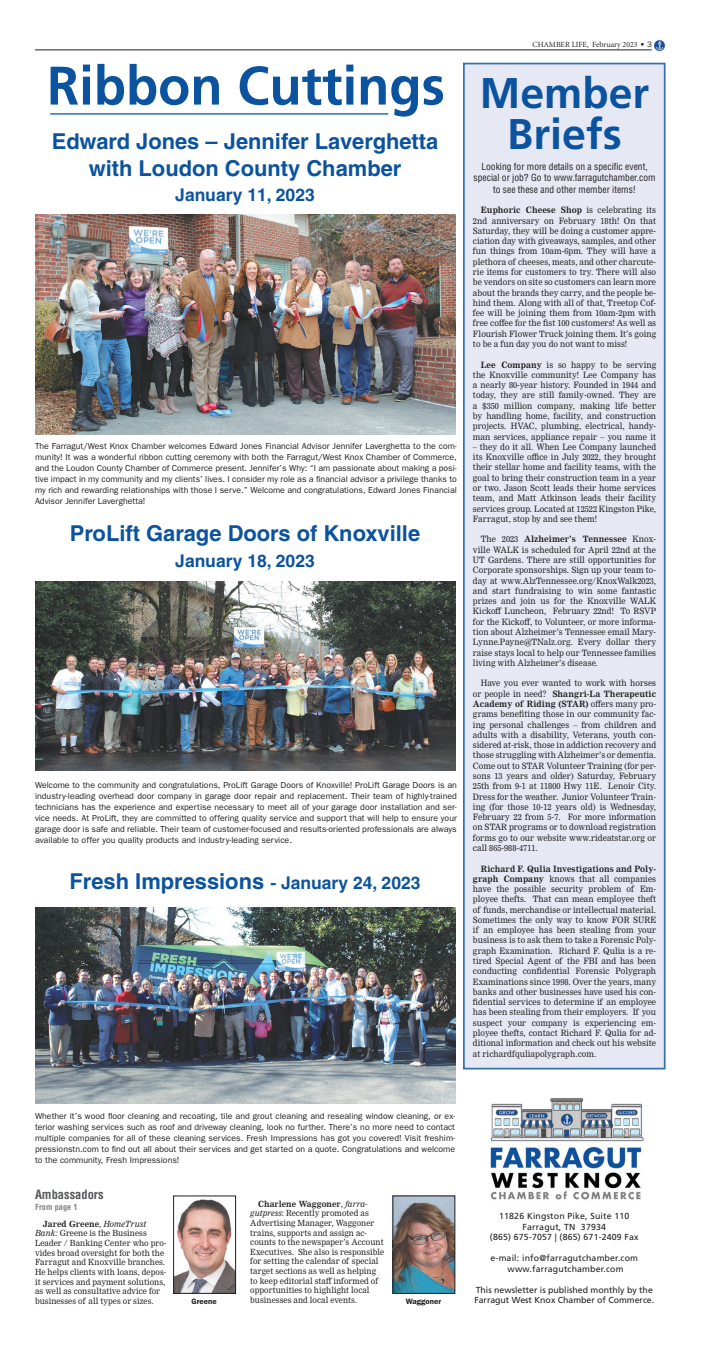
<style>
.page{position:relative;width:702px;height:1355px;background:#fff}
.page>*{position:absolute;margin:0;border:0;box-sizing:border-box;transform-origin:0 0}
.Body_Text{font:700 54.25px "Frutiger";color:#0c539f}
.Body_Text-2{font:700 42.88px/41.1px "Frutiger";color:#0c539f;text-align:center}
.Subhead_1{font:700 21.88px/26.2px "Helvetica";color:#0c539f;text-align:center}
.Subhead_1-2{font:700 17.5px "Helvetica";color:#0c539f}
.t1{font:700 condensed 12.42px "Helvetica";color:#57585a}
.Subhead{font:condensed 9.62px/11.4px "Helvetica";color:#231f20;text-align:center}
.Cutline{font:8.75px/10.9px "Franklin Gothic";color:#231f20;text-align:justify}
.Body_Text-3{font:8.75px "Frutiger";letter-spacing:.02em;color:#231f20}
.Body_Text-4{font:8.75px "Frutiger";color:#231f20}
.Body_Text-5{font:8.58px/10.3px "Nimrod MT Std";letter-spacing:.005em;color:#231f20;text-align:justify;scale:.95 1}
.Body_Text-6{font:8.31px/9.6px "Nimrod MT Std";letter-spacing:.005em;color:#231f20;scale:.95 1}
.t2{font:700 condensed 8.31px "Helvetica";color:#808285}
.t3{font:7.88px "Minion";color:#231f20}
.t4{font:600 7.88px "Franklin Gothic";color:#231f20}
.s1{font-family:"Franklin Gothic"}
.s2{font-weight:700}
.s3{font-size:17.5px}
.s4{font-style:italic}
</style>
<div class="page">
<hr style="left:35px;top:49px;width:616px;height:1px;background:#231f20">
<svg style="left:654px;top:40px;width:10px;height:11px"></svg>
<hr style="left:50px;top:113px;width:338px;height:2px;background:#0c539f">
<div style="left:462px;top:63px;width:203px;height:1006px;background:#e1e5f2;border:2px solid #0c539f"></div>
<img style="left:490px;top:1098px;width:154px;height:102px">
<img style="left:35px;top:215px;width:420px;height:219px">
<img style="left:35px;top:581px;width:420px;height:189px">
<img style="left:35px;top:907px;width:420px;height:196px">
<img style="left:175px;top:1199px;width:59px;height:92px">
<div style="left:173px;top:1195px;width:63px;height:98px;border:1px solid #231f20"></div>
<img style="left:394px;top:1197px;width:59px;height:94px">
<div style="left:392px;top:1195px;width:63px;height:98px;border:1px solid #231f20"></div>
<p class="t3" style="left:532px;top:40px;width:121px">CHAMBER LIFE, February 2023 <span class="s1">• 3</span></p>
<p class="Body_Text" style="left:47px;top:54px;width:399px">Ribbon Cuttings</p>
<p class="Body_Text-2" style="left:479px;top:72px;width:171px">Member<br>Briefs</p>
<p class="Subhead" style="left:473px;top:161px;width:183px">Looking for more details on a specific event, special or job? Go to www.farragutchamber.com to see these and other member items!</p>
<p class="Body_Text-5" style="left:472px;top:204px;width:194px;text-indent:8px"><span class="s2">Euphoric Cheese Shop</span> is celebrating its 2nd anniversary on February 18th! On that Saturday, they will be doing a customer appre&shy;ciation day with giveaways, samples, and other fun things from 10am-6pm. They will have a plethora of cheeses, meats, and other charcute&shy;rie items for customers to try. There will also be vendors on site so customers can learn more about the brands they carry, and the people be&shy;hind them. Along with all of that, Treetop Cof&shy;fee will be joining them from 10am-2pm with free coffee for the fist 100 customers! As well as Flourish Flower Truck joining them. It’s going to be a fun day you do not want to miss!</p>
<p class="Body_Text-5" style="left:472px;top:359px;width:194px;text-indent:8px"><span class="s2">Lee Company</span> is so happy to be serving the Knoxville community! Lee Company has a nearly 80-year history. Founded in 1944 and today, they are still family-owned. They are a $350 million company, making life better by handling home, facility, and construction projects. HVAC, plumbing, electrical, handy&shy;man services, appliance repair – you name it</p>
<p class="Body_Text-5" style="left:472px;top:441px;width:194px">– they do it all. When Lee Company launched its Knoxville office in July 2022, they brought their stellar home and facility teams, with the goal to bring their construction team in a year or two. Jason Scott leads their home services team, and Matt Atkinson leads their facility services group. Located at 12522 Kingston Pike, Farragut, stop by and see them!</p>
<p class="Body_Text-5" style="left:472px;top:533px;width:194px;text-indent:8px">The 2023 <span class="s2">Alzheimer’s Tennessee</span> Knox&shy;ville WALK is scheduled for April 22nd at the UT Gardens. There are still opportunities for Corporate sponsorships. Sign up your team to&shy;day at www.AlzTennessee.org/KnoxWalk2023, and start fundraising to win some fantastic prizes and join us for the Knoxville WALK Kickoff Luncheon, February 22nd! To RSVP for the Kickoff, to Volunteer, or more informa&shy;tion about Alzheimer’s Tennessee email Mary-Lynne.Payne@TNalz.org. Every dollar thery raise stays local to help our Tennessee families living with Alzheimer’s disease.</p>
<p class="Body_Text-5" style="left:472px;top:677px;width:194px;text-indent:8px">Have you ever wanted to work with horses or people in need? <span class="s2">Shangri-La Therapeutic Academy of Riding (STAR)</span> offers many pro&shy;grams benefiting those in our community fac&shy;ing personal challenges – from children and adults with a disability, Veterans, youth con&shy;sidered at-risk, those in addiction recovery and those struggling with Alzheimer’s or dementia.<br>Come out to STAR Volunteer Training (for per&shy;sons 13 years and older) Saturday, February 25th from 9-1 at 11800 Hwy 11E. Lenoir City.<br>Dress for the weather. Junior Volunteer Train&shy;ing (for those 10-12 years old) is Wednesday, February 22 from 5-7. For more information on STAR programs or to download registration forms go to our website www.rideatstar.org or call 865-988-4711.</p>
<p class="Body_Text-5" style="left:472px;top:862px;width:194px;text-indent:8px"><span class="s2">Richard F. Qulia Investigations and Poly&shy;graph Company</span> knows that all companies have the possible security problem of Em&shy;ployee thefts. That can mean employee theft of funds, merchandise or intellectual material.<br>Sometimes the only way to know FOR SURE if an employee has been stealing from your business is to ask them to take a Forensic Poly&shy;graph Examination. Richard F. Qulia is a re&shy;tired Special Agent of the FBI and has been conducting confidential Forensic Polygraph Examinations since 1998. Over the years, many banks and other businesses have used his con&shy;fidential services to determine if an employee has been stealing from their employers. If you suspect your company is experiencing em&shy;ployee thefts, contact Richard F. Qulia for ad&shy;ditional information and check out his website at richardfquliapolygraph.com.</p>
<p class="Subhead_1" style="left:52px;top:128px;width:388px">Edward Jones – Jennifer Laverghetta with Loudon County Chamber</p>
<p class="Subhead_1-2" style="left:175px;top:184px;width:141px">January 11, 2023</p>
<p class="Cutline" style="left:35px;top:440px;width:423px">The Farragut/West Knox Chamber welcomes Edward Jones Financial Advisor Jennifer Laverghetta to the com&shy;munity! It was a wonderful ribbon cutting ceremony with both the Farragut/West Knox Chamber of Commerce, and the Loudon County Chamber of Commerce present. Jennifer’s Why: “I am passionate about making a posi&shy;tive impact in my community and my clients’ lives. I consider my role as a financial advisor a privilege thanks to my rich and rewarding relationships with those I serve.” Welcome and congratulations, Edward Jones Financial Advisor Jennifer Laverghetta!</p>
<p class="Subhead_1" style="left:70px;top:520px;width:351px">ProLift Garage Doors of Knoxville</p>
<p class="Subhead_1-2" style="left:175px;top:550px;width:141px">January 18, 2023</p>
<p class="Cutline" style="left:35px;top:780px;width:423px">Welcome to the community and congratulations, ProLift Garage Doors of Knoxville! ProLift Garage Doors is an industry-leading overhead door company in garage door repair and replacement. Their team of highly-trained technicians has the experience and expertise necessary to meet all of your garage door installation and ser&shy;vice needs. At ProLift, they are committed to offering quality service and support that will help to ensure your garage door is safe and reliable. Their team of customer-focused and results-oriented professionals are always available to offer you quality products and industry-leading service.</p>
<p class="Subhead_1" style="left:69px;top:868px;width:352px">Fresh Impressions <span class="s3">- January 24, 2023</span></p>
<p class="Cutline" style="left:35px;top:1110px;width:421px">Whether it’s wood floor cleaning and recoating, tile and grout cleaning and resealing window cleaning, or ex&shy;terior washing services such as roof and driveway cleaning, look no further. There’s no more need to contact multiple companies for all of these cleaning services. Fresh Impressions has got you covered! Visit freshim&shy;pressionstn.com to find out all about their services and get started on a quote. Congratulations and welcome to the community, Fresh Impressions!</p>
<p class="t1" style="left:35px;top:1186px;width:70px">Ambassadors</p>
<p class="t2" style="left:35px;top:1201px;width:44px">From page 1</p>
<p class="Body_Text-6" style="left:35px;top:1218px;width:140px;text-indent:8px"><span class="s2">Jared Greene</span>, <span class="s4">HomeTrust<br>Bank:</span> Greene is the Business<br>Leader / Banking Center who pro&shy;vides broad oversight for both the<br>Farragut and Knoxville branches.<br>He helps clients with loans, depos&shy;it services and payment solutions, as well as consultative advice for businesses of all types or sizes.</p>
<p class="Body_Text-6" style="left:250px;top:1198px;width:142px;text-indent:8px"><span class="s2">Charlene Waggoner</span>, <span class="s4">farra&shy;gutpress</span>: Recently promoted as Advertising Manager, Waggoner trains, supports and assign ac&shy;counts to the newspaper’s Account Executives. She also is responsible for setting the calendar of special target sections as well as helping to keep editorial staff informed of opportunities to highlight local</p>
<p class="t4" style="left:191px;top:1296px;width:27px">Greene</p>
<p class="Body_Text-6" style="left:250px;top:1294px;width:114px">businesses and local events.</p>
<p class="t4" style="left:405px;top:1296px;width:37px">Waggoner</p>
<p class="Body_Text-3" style="left:499px;top:1210px;width:132px">11826 Kingston Pike, Suite 110</p>
<p class="Body_Text-3" style="left:522px;top:1221px;width:85px">Farragut, TN 37934</p>
<p class="Body_Text-3" style="left:489px;top:1231px;width:150px">(865) 675-7057 | (865) 671-2409 Fax</p>
<p class="Body_Text-3" style="left:490px;top:1252px;width:149px">e-mail: info@farragutchamber.com</p>
<p class="Body_Text-3" style="left:507px;top:1263px;width:117px">www.farragutchamber.com</p>
<p class="Body_Text-4" style="left:475px;top:1284px;width:178px">This newsletter is published monthly by the</p>
<p class="Body_Text-4" style="left:474px;top:1294px;width:181px">Farragut West Knox Chamber of Commerce.</p>
</div>
